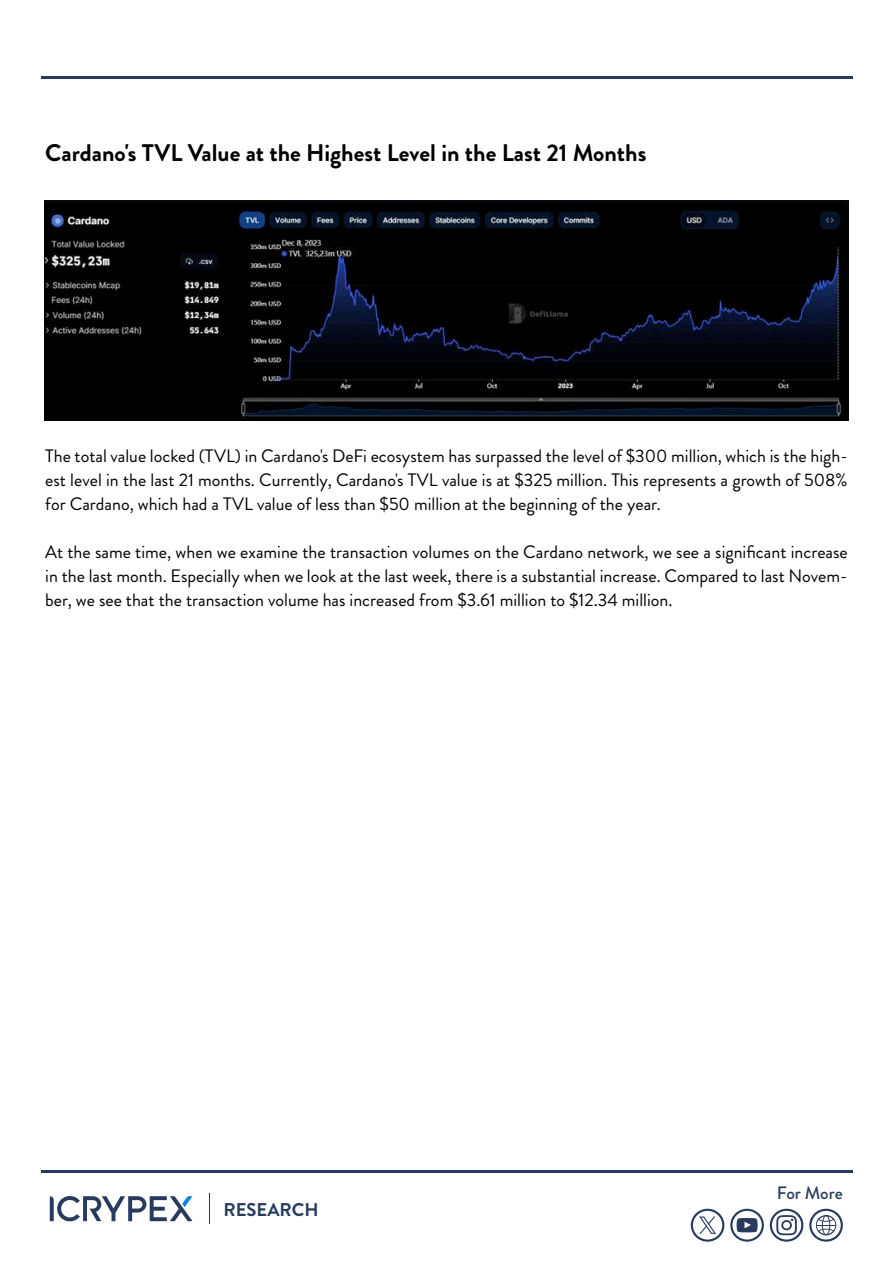
<style>
.page{position:relative;width:893px;height:1263px;background:#fff}
.page>*{position:absolute;margin:0;border:0;box-sizing:border-box;transform-origin:0 0}
.t1{font:700 24px "Brandon Grotesque";color:#000}
.t2{font:700 18.45px "Brandon Grotesque";color:#283b5f}
.t3{font:18px/24px "Brandon Grotesque";color:#000;text-align:justify}
.t4{font:500 18px "Brandon Grotesque";letter-spacing:-.005em;color:#283b5f}
</style>
<div class="page">
<hr style="left:41px;top:1170px;width:811px;height:2px;background:#283b5f">
<hr style="left:41px;top:76px;width:811px;height:2px;background:#283b5f">
<svg style="left:50px;top:1196px;width:142px;height:26px"></svg>
<hr style="left:209px;top:1193px;width:1px;height:31px;background:#283b5f">
<svg style="left:809px;top:1209px;width:34px;height:33px"></svg>
<svg style="left:770px;top:1209px;width:33px;height:33px"></svg>
<svg style="left:730px;top:1209px;width:34px;height:33px"></svg>
<svg style="left:691px;top:1209px;width:33px;height:33px"></svg>
<img style="left:44px;top:200px;width:805px;height:220px">
<h1 class="t1" style="left:45px;top:136px;width:603px">Cardano's TVL Value at the Highest Level in the Last 21 Months</h1>
<p class="t3" style="left:45px;top:444px;width:804px">The total value locked (TVL) in Cardano's DeFi ecosystem has surpassed the level of $300 million, which is the high&shy;est level in the last 21 months. Currently, Cardano's TVL value is at $325 million. This represents a growth of 508% for Cardano, which had a TVL value of less than $50 million at the beginning of the year.</p>
<p class="t3" style="left:45px;top:540px;width:804px">At the same time, when we examine the transaction volumes on the Cardano network, we see a significant increase in the last month. Especially when we look at the last week, there is a substantial increase. Compared to last Novem&shy;ber, we see that the transaction volume has increased from $3.61 million to $12.34 million.</p>
<p class="t2" style="left:223px;top:1197px;width:97px">RESEARCH</p>
<p class="t4" style="left:777px;top:1181px;width:68px">For More</p>
</div>
